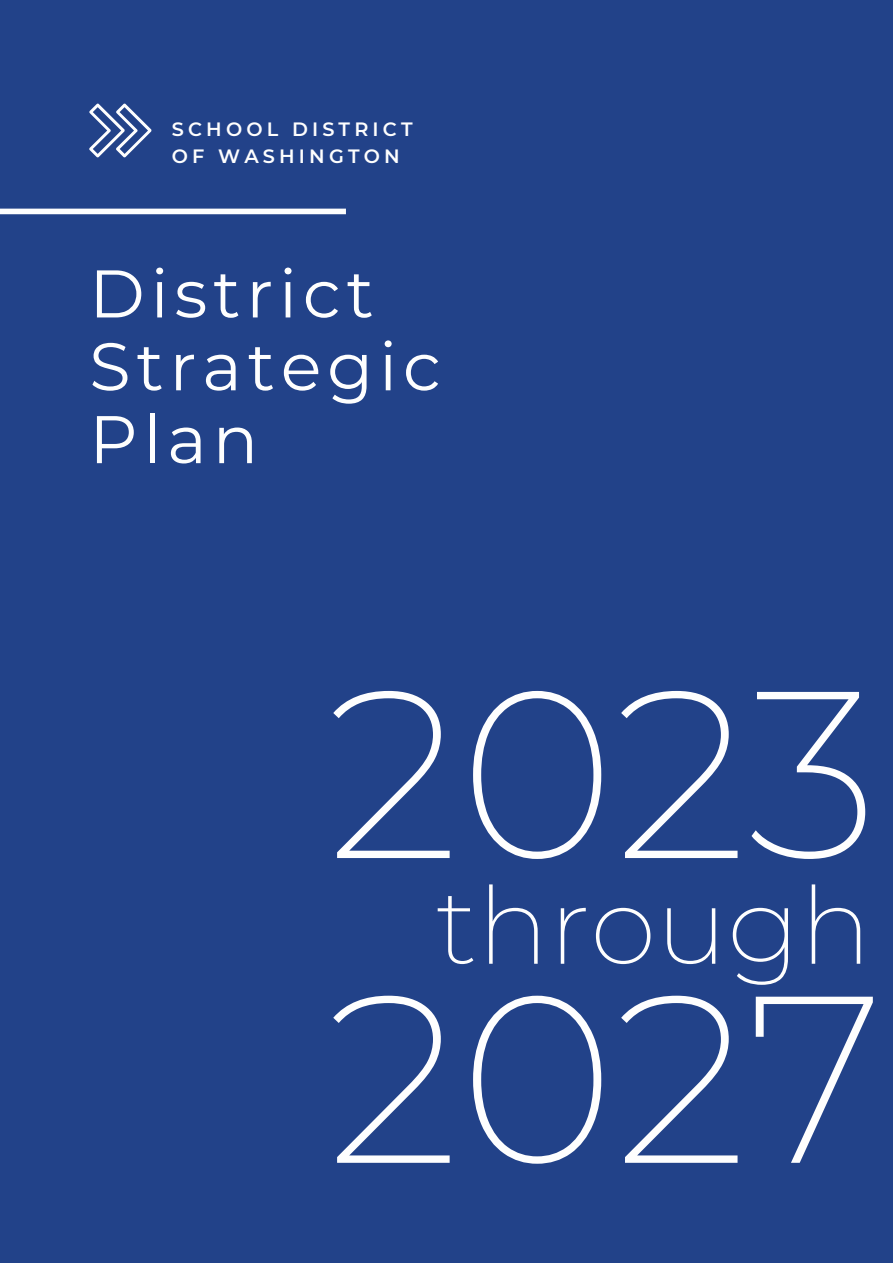
<style>
.page{position:relative;width:893px;height:1264px;background:#fff}
.page>*{position:absolute;margin:0;border:0;box-sizing:border-box;transform-origin:0 0}
.t1{font:200 237.15px "Montserrat";color:#fefefe}
.t2{font:200 106.8px "Montserrat";color:#fefefe}
.t3{font:67.2px/72.8px "Montserrat";letter-spacing:.085em;color:#fefefe}
.t4{font:600 19.2px/26.5px "Montserrat";letter-spacing:.215em;color:#fefefe}
</style>
<div class="page">
<div style="left:0;top:0;width:892px;height:1262px;background:#224289"></div>
<div style="left:0;top:209px;width:346px;height:5px;background:#fefefe"></div>
<svg style="left:89px;top:103px;width:62px;height:54px"></svg>
<p class="t4" style="left:172px;top:116px;width:242px">SCHOOL DISTRICT<br>OF WASHINGTON</p>
<p class="t3" style="left:89px;top:257px;width:353px">District<br>Strategic<br>Plan</p>
<p class="t1" style="left:327px;top:628px;width:553px">2023</p>
<p class="t2" style="left:435px;top:860px;width:437px">through</p>
<p class="t1" style="left:327px;top:933px;width:558px">2027</p>
</div>
